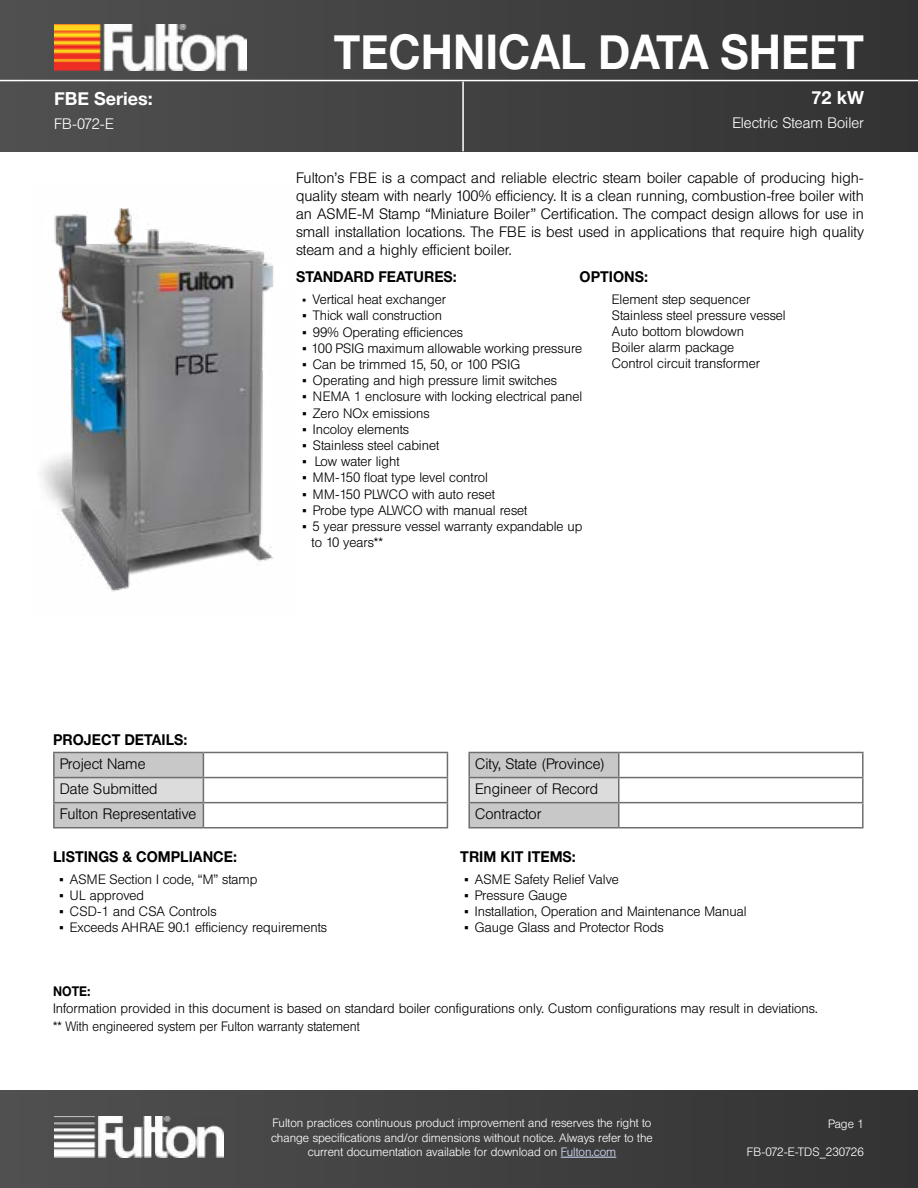
<style>
.page{position:relative;width:918px;height:1188px;background:#fff}
.page>*{position:absolute;margin:0;border:0;box-sizing:border-box;transform-origin:0 0}
.t1{font:700 47.85px "Helvetica Neue";color:#fff;scale:.91 1}
.t2{font:700 18px "Helvetica Neue";color:#fff}
.t3{font:300 15px/18px "Helvetica BQ";color:#000}
.t4{font:700 15px "Helvetica Neue LT Std";color:#000;scale:.95 1}
.t5{font:300 15px "Helvetica BQ";color:#fff}
.t6{font:300 13.5px/16.2px "Helvetica BQ";color:#000}
.t7{font:700 13.5px "Helvetica Neue LT Std";color:#000;scale:.91 1}
.t8{font:300 12px/14.4px "Helvetica BQ";color:#fff;text-align:center}
.s1{font-family:"Calibri";font-weight:400;font-size:12px}
.s2{font-family:"Calibri";font-weight:400}
.s3{color:#fff}
.s4{color:#d8e1ff}
</style>
<div class="page">
<div style="left:0;top:0;width:918px;height:151px;background:linear-gradient(to right,#505050,#323232)"></div>
<div style="left:0;top:1091px;width:918px;height:97px;background:linear-gradient(to right,#525252,#323232)"></div>
<img style="left:54px;top:24px;width:193px;height:47px">
<hr style="left:0;top:80px;width:918px;height:1px;background:#fff">
<hr style="left:462px;top:82px;width:2px;height:69px;background:#fff">
<img style="left:54px;top:1116px;width:169px;height:41px">
<hr style="left:561px;top:1157px;width:55px;height:1px;background:#d8e1ff">
<hr style="left:53px;top:752px;width:150px;height:1px;background:#6e6e6e">
<hr style="left:53px;top:753px;width:2px;height:24px;background:#6e6e6e">
<hr style="left:53px;top:777px;width:150px;height:1px;background:#6e6e6e">
<hr style="left:53px;top:778px;width:2px;height:24px;background:#6e6e6e">
<hr style="left:53px;top:802px;width:150px;height:1px;background:#6e6e6e">
<hr style="left:53px;top:803px;width:2px;height:24px;background:#6e6e6e">
<hr style="left:53px;top:827px;width:150px;height:1px;background:#6e6e6e">
<hr style="left:203px;top:752px;width:245px;height:1px;background:#6e6e6e">
<hr style="left:203px;top:777px;width:245px;height:1px;background:#6e6e6e">
<hr style="left:203px;top:802px;width:245px;height:1px;background:#6e6e6e">
<svg style="left:54px;top:752px;width:150px;height:75px;background:#c8c8c8"></svg>
<svg style="left:447px;top:753px;width:1px;height:74px"></svg>
<hr style="left:203px;top:827px;width:245px;height:1px;background:#6e6e6e">
<div style="left:470px;top:753px;width:148px;height:74px;background:#c8c8c8"></div>
<div style="left:469px;top:778px;width:150px;height:25px;background:#dcdcdc"></div>
<hr style="left:468px;top:752px;width:151px;height:1px;background:#6e6e6e">
<hr style="left:468px;top:753px;width:2px;height:24px;background:#6e6e6e">
<hr style="left:468px;top:777px;width:151px;height:1px;background:#6e6e6e">
<hr style="left:468px;top:778px;width:2px;height:24px;background:#6e6e6e">
<hr style="left:468px;top:802px;width:151px;height:1px;background:#6e6e6e">
<hr style="left:468px;top:803px;width:2px;height:24px;background:#6e6e6e">
<hr style="left:468px;top:827px;width:151px;height:1px;background:#6e6e6e">
<hr style="left:619px;top:752px;width:245px;height:1px;background:#6e6e6e">
<hr style="left:618px;top:753px;width:2px;height:24px;background:#6e6e6e">
<hr style="left:862px;top:753px;width:2px;height:24px;background:#6e6e6e">
<hr style="left:619px;top:777px;width:245px;height:1px;background:#6e6e6e">
<hr style="left:618px;top:778px;width:2px;height:24px;background:#6e6e6e">
<hr style="left:862px;top:778px;width:2px;height:24px;background:#6e6e6e">
<hr style="left:619px;top:802px;width:245px;height:1px;background:#6e6e6e">
<hr style="left:618px;top:803px;width:2px;height:24px;background:#6e6e6e">
<hr style="left:862px;top:803px;width:2px;height:24px;background:#6e6e6e">
<hr style="left:619px;top:827px;width:245px;height:1px;background:#6e6e6e">
<img style="left:40px;top:208px;width:234px;height:384px">
<h2 class="t2" style="left:54px;top:88px;width:100px">FBE Series:</h2>
<p class="t5" style="left:54px;top:116px;width:61px">FB-072-E</p>
<p class="t4" style="left:53px;top:730px;width:143px">PROJECT DETAILS:</p>
<h1 class="t1" style="left:334px;top:23px;width:584px">TECHNICAL DATA SHEET</h1>
<h2 class="t2" style="left:812px;top:87px;width:54px">72 kW</h2>
<p class="t5" style="left:732px;top:115px;width:133px">Electric Steam Boiler</p>
<p class="t3" style="left:296px;top:169px;width:569px;text-align:justify">Fulton’s FBE is a compact and reliable electric steam boiler capable of producing high&shy;quality steam with nearly 100% efficiency. It is a clean running, combustion-free boiler with an ASME-M Stamp “Miniature Boiler” Certification. The compact design allows for use in small installation locations. The FBE is best used in applications that require high quality steam and a highly efficient boiler.</p>
<p class="t4" style="left:296px;top:267px;width:171px">STANDARD FEATURES:</p>
<p class="t4" style="left:580px;top:267px;width:73px">OPTIONS:</p>
<p class="t6" style="left:302px;top:292px;width:145px"><span class="s1">▪</span> Vertical heat exchanger</p>
<p class="t6" style="left:302px;top:308px;width:141px"><span class="s2">▪</span> Thick wall construction</p>
<p class="t6" style="left:302px;top:324px;width:163px"><span class="s2">▪</span> 99% Operating efficiences</p>
<p class="t6" style="left:302px;top:340px;width:282px"><span class="s2">▪</span> 100 PSIG maximum allowable working pressure</p>
<p class="t6" style="left:302px;top:357px;width:220px"><span class="s2">▪</span> Can be trimmed 15, 50, or 100 PSIG</p>
<p class="t6" style="left:302px;top:373px;width:256px"><span class="s2">▪</span> Operating and high pressure limit switches</p>
<p class="t6" style="left:302px;top:389px;width:282px"><span class="s2">▪</span> NEMA 1 enclosure with locking electrical panel</p>
<p class="t6" style="left:302px;top:405px;width:129px"><span class="s2">▪</span> Zero NOx emissions</p>
<p class="t6" style="left:302px;top:421px;width:109px"><span class="s2">▪</span> Incoloy elements</p>
<p class="t6" style="left:302px;top:438px;width:139px"><span class="s2">▪</span> Stainless steel cabinet</p>
<p class="t6" style="left:302px;top:454px;width:99px"><span class="s2">▪</span> Low water light</p>
<p class="t6" style="left:302px;top:470px;width:187px"><span class="s2">▪</span> MM-150 float type level control</p>
<p class="t6" style="left:302px;top:486px;width:194px"><span class="s2">▪</span> MM-150 PLWCO with auto reset</p>
<p class="t6" style="left:302px;top:502px;width:227px"><span class="s2">▪</span> Probe type ALWCO with manual reset</p>
<p class="t6" style="left:302px;top:519px;width:282px"><span class="s2">▪</span> 5 year pressure vessel warranty expandable up <span class="s3">ii</span> to 10 years**</p>
<p class="t6" style="left:612px;top:291px;width:175px">Element step sequencer<br>Stainless steel pressure vessel<br>Auto bottom blowdown<br>Boiler alarm package<br>Control circuit transformer</p>
<p class="t3" style="left:60px;top:752px;width:138px;line-height:25px">Project Name<br>Date Submitted<br>Fulton Representative</p>
<p class="t3" style="left:475px;top:752px;width:131px;line-height:25px">City, State (Province)<br>Engineer of Record<br>Contractor</p>
<p class="t4" style="left:53px;top:847px;width:195px">LISTINGS &amp; COMPLIANCE:</p>
<p class="t4" style="left:460px;top:847px;width:123px">TRIM KIT ITEMS:</p>
<p class="t6" style="left:59px;top:871px;width:200px"><span class="s2">▪</span> ASME Section I code, “M” stamp</p>
<p class="t6" style="left:59px;top:887px;width:87px"><span class="s2">▪</span> UL approved</p>
<p class="t6" style="left:59px;top:904px;width:159px"><span class="s2">▪</span> CSD-1 and CSA Controls</p>
<p class="t6" style="left:59px;top:920px;width:270px"><span class="s2">▪</span> Exceeds AHRAE 90.1 efficiency requirements</p>
<p class="t6" style="left:464px;top:871px;width:156px"><span class="s2">▪</span> ASME Safety Relief Valve</p>
<p class="t6" style="left:464px;top:887px;width:105px"><span class="s2">▪</span> Pressure Gauge</p>
<p class="t6" style="left:464px;top:904px;width:284px"><span class="s2">▪</span> Installation, Operation and Maintenance Manual</p>
<p class="t6" style="left:464px;top:920px;width:201px"><span class="s2">▪</span> Gauge Glass and Protector Rods</p>
<p class="t7" style="left:53px;top:983px;width:43px">NOTE:</p>
<p class="t6" style="left:53px;top:1000px;width:766px;line-height:18px">Information provided in this document is based on standard boiler configurations only. Custom configurations may result in deviations. ** With engineered system per Fulton warranty statement</p>
<p class="t8" style="left:271px;top:1116px;width:383px">Fulton practices continuous product improvement and reserves the right to change specifications and/or dimensions without notice. Always refer to the current documentation available for download on <span class="s4">Fulton.com</span></p>
<p class="t8" style="left:828px;top:1117px;width:37px">Page 1</p>
<p class="t8" style="left:747px;top:1145px;width:119px">FB-072-E-TDS_230726</p>
</div>
